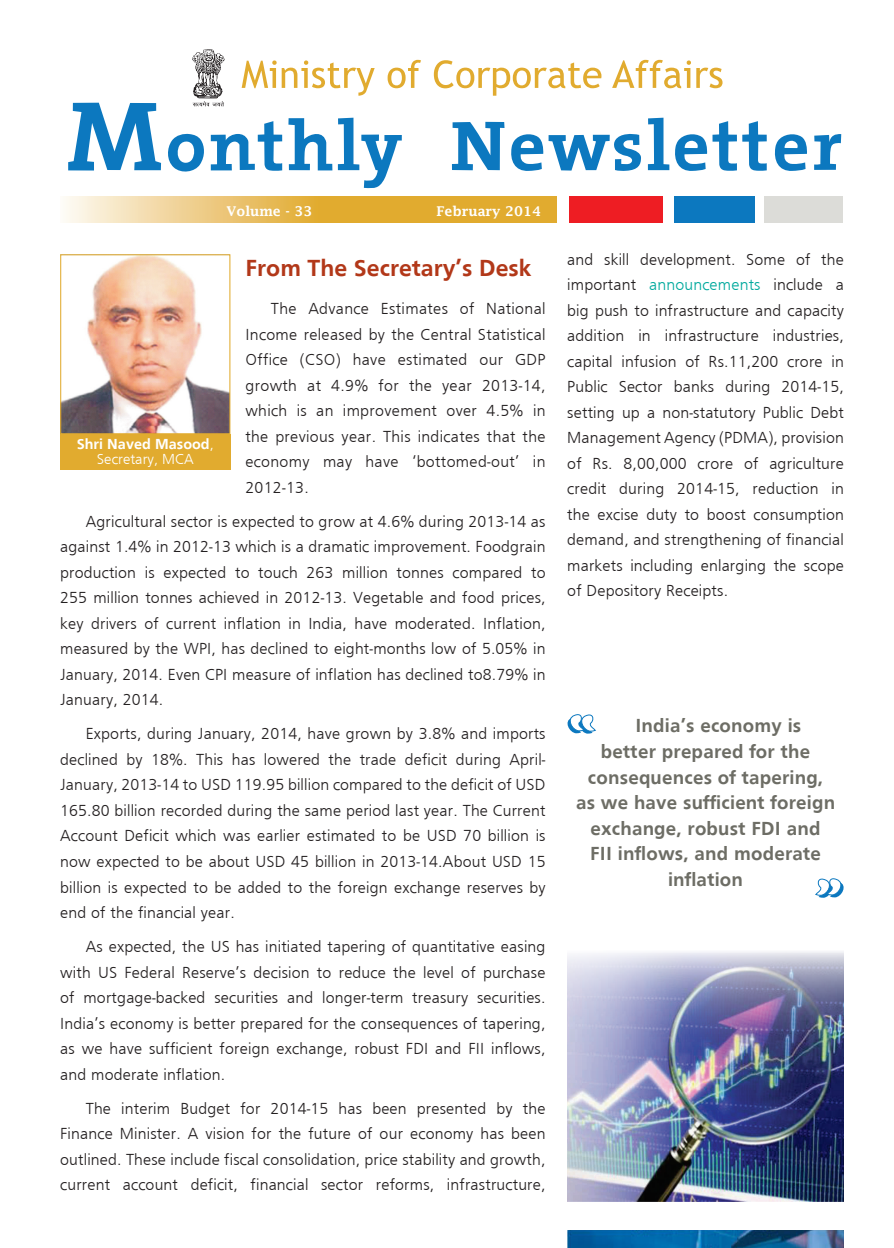
<style>
.page{position:relative;width:894px;height:1248px;background:#fff}
.page>*{position:absolute;margin:0;border:0;box-sizing:border-box;transform-origin:0 0}
.t1{font:700 24px "Frugal Sans";color:#b23819}
.TEXT_G{font:700 19.5px "Frugal Sans";letter-spacing:.01em;color:#6d6d65}
.TEXT_G-2{font:300 16.5px/25.5px "Frugal Sans";letter-spacing:.01em;color:#231f20;text-align:justify}
.t2{font:700 15px/15px "Frugal Sans";color:#fff;text-align:center}
.t3{font:600 13.5px "Lucida Fax";color:#fff}
.s1{font-weight:300}
.s2{color:#00a99d}
</style>
<div class="page">
<img style="left:567px;top:952px;width:276px;height:249px">
<svg style="left:742px;top:121px;width:24px;height:50px"></svg>
<svg style="left:452px;top:122px;width:189px;height:49px"></svg>
<svg style="left:647px;top:118px;width:89px;height:53px"></svg>
<svg style="left:774px;top:134px;width:32px;height:37px"></svg>
<svg style="left:814px;top:134px;width:26px;height:36px"></svg>
<svg style="left:433px;top:60px;width:168px;height:36px"></svg>
<svg style="left:612px;top:60px;width:78px;height:28px"></svg>
<svg style="left:696px;top:68px;width:26px;height:20px"></svg>
<svg style="left:68px;top:49px;width:353px;height:140px"></svg>
<div style="left:568px;top:196px;width:94px;height:27px;background:#ee1d23"></div>
<div style="left:764px;top:196px;width:78px;height:27px;background:#dcdcd8"></div>
<div style="left:673px;top:196px;width:81px;height:27px;background:#0c78bf"></div>
<img style="left:65px;top:196px;width:491px;height:27px">
<img style="left:62px;top:256px;width:166px;height:176px">
<div style="left:60px;top:254px;width:170px;height:180px;border:1px solid #e1ab2f"></div>
<div style="left:60px;top:433px;width:170px;height:36px;background:#e1ab2f"></div>
<img style="left:567px;top:1230px;width:276px;height:17px">
<svg style="left:567px;top:714px;width:29px;height:19px"></svg>
<svg style="left:815px;top:878px;width:28px;height:19px"></svg>
<p class="t3" style="left:226px;top:203px;width:87px">Volume - 33</p>
<p class="t3" style="left:436px;top:203px;width:106px">February 2014</p>
<p class="t1" style="left:245px;top:254px;width:287px">From The Secretary’s Desk</p>
<p class="TEXT_G-2" style="left:245px;top:296px;width:301px;text-indent:26px">The Advance Estimates of National Income released by the Central Statistical Office (CSO) have estimated our GDP growth at 4.9% for the year 2013-14, which is an improvement over 4.5% in the previous year. This indicates that the economy may have ‘bottomed-out’ in 2012-13.</p>
<p class="TEXT_G-2" style="left:60px;top:508px;width:487px;text-indent:26px">Agricultural sector is expected to grow at 4.6% during 2013-14 as against 1.4% in 2012-13 which is a dramatic improvement. Foodgrain production is expected to touch 263 million tonnes compared to 255 million tonnes achieved in 2012-13. Vegetable and food prices, key drivers of current inflation in India, have moderated. Inflation, measured by the WPI, has declined to eight-months low of 5.05% in January, 2014. Even CPI measure of inflation has declined to8.79% in January, 2014.</p>
<p class="TEXT_G-2" style="left:60px;top:721px;width:487px;text-indent:26px">Exports, during January, 2014, have grown by 3.8% and imports declined by 18%. This has lowered the trade deficit during April-January, 2013-14 to USD 119.95 billion compared to the deficit of USD 165.80 billion recorded during the same period last year. The Current Account Deficit which was earlier estimated to be USD 70 billion is now expected to be about USD 45 billion in 2013-14.About USD 15 billion is expected to be added to the foreign exchange reserves by end of the financial year.</p>
<p class="TEXT_G-2" style="left:60px;top:933px;width:486px;text-indent:26px">As expected, the US has initiated tapering of quantitative easing with US Federal Reserve’s decision to reduce the level of purchase of mortgage-backed securities and longer-term treasury securities.<br>India’s economy is better prepared for the consequences of tapering, as we have sufficient foreign exchange, robust FDI and FII inflows, and moderate inflation.</p>
<p class="TEXT_G-2" style="left:60px;top:1095px;width:486px;text-indent:26px">The interim Budget for 2014-15 has been presented by the Finance Minister. A vision for the future of our economy has been outlined. These include fiscal consolidation, price stability and growth, current account deficit, financial sector reforms, infrastructure,</p>
<p class="t2" style="left:77px;top:436px;width:138px">Shri Naved Masood<span class="s1">,<br>Secretary, MCA</span></p>
<p class="TEXT_G-2" style="left:567px;top:246px;width:278px">and skill development. Some of the important <span class="s2">announcements</span> include a big push to infrastructure and capacity addition in infrastructure industries, capital infusion of Rs.11,200 crore in Public Sector banks during 2014-15, setting up a non-statutory Public Debt Management Agency (PDMA), provision of Rs. 8,00,000 crore of agriculture credit during 2014-15, reduction in the excise duty to boost consumption demand, and strengthening of financial markets including enlarging the scope of Depository Receipts.</p>
<p class="TEXT_G" style="left:635px;top:714px;width:167px">India’s economy is</p>
<p class="TEXT_G" style="left:600px;top:740px;width:210px">better prepared for the</p>
<p class="TEXT_G" style="left:587px;top:765px;width:236px">consequences of tapering,</p>
<p class="TEXT_G" style="left:576px;top:791px;width:260px">as we have sufficient foreign</p>
<p class="TEXT_G" style="left:590px;top:816px;width:231px">exchange, robust FDI and</p>
<p class="TEXT_G" style="left:590px;top:842px;width:232px">FII inflows, and moderate</p>
<p class="TEXT_G" style="left:667px;top:867px;width:76px">inflation</p>
</div>
